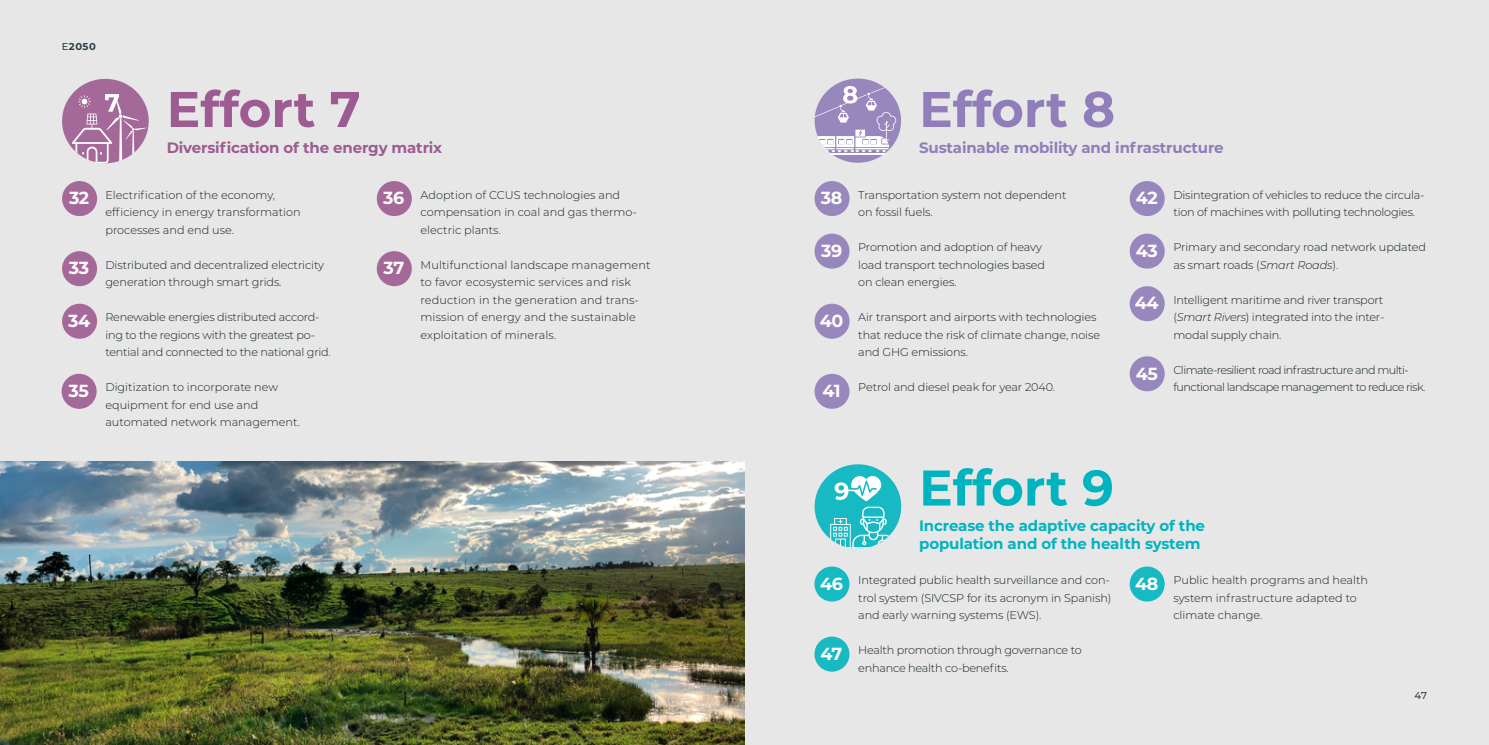
<style>
.page{position:relative;width:1489px;height:745px;background:#fff}
.page>*{position:absolute;margin:0;border:0;box-sizing:border-box;transform-origin:0 0}
.t1{font:700 50px "Montserrat";color:#9d5b91}
.t2{font:700 50px "Montserrat";color:#907db9}
.t3{font:700 50px "Montserrat";color:#00b4bf}
.t4{font:700 17.5px "Montserrat";letter-spacing:-.02em;color:#fff}
.t5{font:700 15px/17.5px "Montserrat";letter-spacing:-.01em;color:#00b4bf}
.t6{font:700 15px "Montserrat";letter-spacing:-.01em;color:#907db9}
.t7{font:700 15px "Montserrat";letter-spacing:-.01em;color:#9d5b91}
.t8{font:300 11.25px/17.5px "Montserrat";letter-spacing:-.01em;color:#142127}
.t9{font:300 11.25px/17.5px "Montserrat";letter-spacing:.01em;color:#142127}
.t10{font:300 11.25px/17.5px "Montserrat";letter-spacing:-.05em;color:#142127}
.t11{font:700 10px "Montserrat";color:#2e3f47}
.t12{font:500 10px "Montserrat";color:#2e3f47}
.s1{font-weight:500}
.s2{font-style:italic}
</style>
<div class="page">
<div style="left:0;top:0;width:1488px;height:744px;background:#e6e7e6"></div>
<div style="left:62px;top:79px;width:87px;height:84px;background:#a46999;border-radius:50%"></div>
<svg style="left:72px;top:94px;width:75px;height:69px"></svg>
<div style="left:62px;top:181px;width:35px;height:35px;background:#a46999;border-radius:50%"></div>
<div style="left:62px;top:373px;width:35px;height:35px;background:#a46999;border-radius:50%"></div>
<div style="left:377px;top:181px;width:35px;height:35px;background:#a46999;border-radius:50%"></div>
<div style="left:377px;top:251px;width:35px;height:35px;background:#a46999;border-radius:50%"></div>
<div style="left:62px;top:251px;width:35px;height:35px;background:#a46999;border-radius:50%"></div>
<div style="left:62px;top:303px;width:35px;height:35px;background:#a46999;border-radius:50%"></div>
<div style="left:814px;top:181px;width:35px;height:35px;background:#9887bd;border-radius:50%"></div>
<div style="left:1129px;top:181px;width:35px;height:35px;background:#9887bd;border-radius:50%"></div>
<div style="left:814px;top:233px;width:35px;height:35px;background:#9887bd;border-radius:50%"></div>
<div style="left:1129px;top:233px;width:35px;height:35px;background:#9887bd;border-radius:50%"></div>
<div style="left:814px;top:303px;width:35px;height:35px;background:#9887bd;border-radius:50%"></div>
<div style="left:1129px;top:286px;width:35px;height:35px;background:#9887bd;border-radius:50%"></div>
<div style="left:814px;top:373px;width:35px;height:35px;background:#9887bd;border-radius:50%"></div>
<div style="left:1129px;top:356px;width:35px;height:35px;background:#9887bd;border-radius:50%"></div>
<svg style="left:814px;top:78px;width:87px;height:85px"></svg>
<hr style="left:817px;top:153px;width:72px;height:2px;background:#fff">
<svg style="left:814px;top:86px;width:82px;height:66px;background:#b6aacf"></svg>
<svg style="left:814px;top:464px;width:87px;height:84px"></svg>
<svg style="left:825px;top:473px;width:69px;height:75px;background:#57cbd1"></svg>
<div style="left:814px;top:566px;width:35px;height:35px;background:#17b9c2;border-radius:50%"></div>
<div style="left:1129px;top:566px;width:35px;height:35px;background:#17b9c2;border-radius:50%"></div>
<div style="left:814px;top:636px;width:35px;height:35px;background:#17b9c2;border-radius:50%"></div>
<img style="left:0;top:461px;width:744px;height:283px">
<p class="t11" style="left:62px;top:39px;width:36px"><span class="s1">E</span>2050</p>
<h1 class="t1" style="left:167px;top:73px;width:195px">Effort 7</h1>
<h1 class="t2" style="left:919px;top:73px;width:197px">Effort 8</h1>
<h3 class="t7" style="left:167px;top:137px;width:277px">Diversification of the energy matrix</h3>
<h3 class="t6" style="left:919px;top:137px;width:306px">Sustainable mobility and infrastructure</h3>
<p class="t8" style="left:105px;top:185px;width:197px">Electrification of the economy, efficiency in energy transformation processes and end use.</p>
<p class="t8" style="left:105px;top:255px;width:220px">Distributed and decentralized electricity generation through smart grids.</p>
<p class="t8" style="left:105px;top:308px;width:227px">Renewable energies distributed accord&shy;ing to the regions with the greatest po&shy;tential and connected to the national grid.</p>
<p class="t8" style="left:105px;top:378px;width:196px">Digitization to incorporate new equipment for end use and automated network management.</p>
<h2 class="t4" style="left:69px;top:185px;width:22px">32</h2>
<h2 class="t4" style="left:383px;top:185px;width:23px">36</h2>
<h2 class="t4" style="left:69px;top:255px;width:22px">33</h2>
<h2 class="t4" style="left:383px;top:255px;width:22px">37</h2>
<h2 class="t4" style="left:68px;top:308px;width:24px">34</h2>
<h2 class="t4" style="left:69px;top:378px;width:22px">35</h2>
<p class="t8" style="left:420px;top:185px;width:218px">Adoption of CCUS technologies and compensation in coal and gas thermo&shy;electric plants.</p>
<p class="t9" style="left:420px;top:255px;width:231px">Multifunctional landscape management to favor ecosystemic services and risk reduction in the generation and trans&shy;mission of energy and the sustainable exploitation of minerals.</p>
<p class="t8" style="left:858px;top:185px;width:210px">Transportation system not dependent on fossil fuels.</p>
<p class="t8" style="left:858px;top:238px;width:188px">Promotion and adoption of heavy load transport technologies based on clean energies.</p>
<p class="t8" style="left:858px;top:308px;width:243px">Air transport and airports with technologies that reduce the risk of climate change, noise and GHG emissions.</p>
<p class="t8" style="left:858px;top:378px;width:198px">Petrol and diesel peak for year 2040.</p>
<h2 class="t4" style="left:820px;top:185px;width:23px">38</h2>
<h2 class="t4" style="left:1135px;top:185px;width:23px">42</h2>
<h2 class="t4" style="left:821px;top:238px;width:23px">39</h2>
<h2 class="t4" style="left:1135px;top:238px;width:23px">43</h2>
<h2 class="t4" style="left:1134px;top:290px;width:25px">44</h2>
<h2 class="t4" style="left:819px;top:308px;width:25px">40</h2>
<h2 class="t4" style="left:1135px;top:360px;width:24px">45</h2>
<h2 class="t4" style="left:822px;top:378px;width:20px">41</h2>
<p class="t8" style="left:1173px;top:185px;width:252px">Disintegration of vehicles to reduce the circula&shy;tion of machines with polluting technologies.</p>
<p class="t8" style="left:1173px;top:238px;width:254px">Primary and secondary road network updated as smart roads (<span class="s2">Smart Roads</span>).</p>
<p class="t8" style="left:1173px;top:290px;width:212px;text-align:justify">Intelligent maritime and river transport (<span class="s2">Smart Rivers</span>) integrated into the inter&shy;modal supply chain.</p>
<p class="t10" style="left:1173px;top:360px;width:253px">Climate-resilient road infrastructure and multi&shy;functional landscape management to reduce risk.</p>
<h1 class="t3" style="left:919px;top:451px;width:196px">Effort 9</h1>
<h3 class="t5" style="left:919px;top:516px;width:287px">Increase the adaptive capacity of the population and of the health system</h3>
<p class="t8" style="left:858px;top:570px;width:255px">Integrated public health surveillance and con&shy;trol system (SIVCSP for its acronym in Spanish) and early warning systems (EWS).</p>
<p class="t8" style="left:858px;top:640px;width:225px">Health promotion through governance to enhance health co-benefits.</p>
<h2 class="t4" style="left:820px;top:570px;width:24px">46</h2>
<h2 class="t4" style="left:1134px;top:570px;width:25px">48</h2>
<h2 class="t4" style="left:820px;top:640px;width:23px">47</h2>
<p class="t8" style="left:1173px;top:570px;width:196px">Public health programs and health system infrastructure adapted to climate change.</p>
<p class="t12" style="left:1414px;top:687px;width:14px">47</p>
</div>
